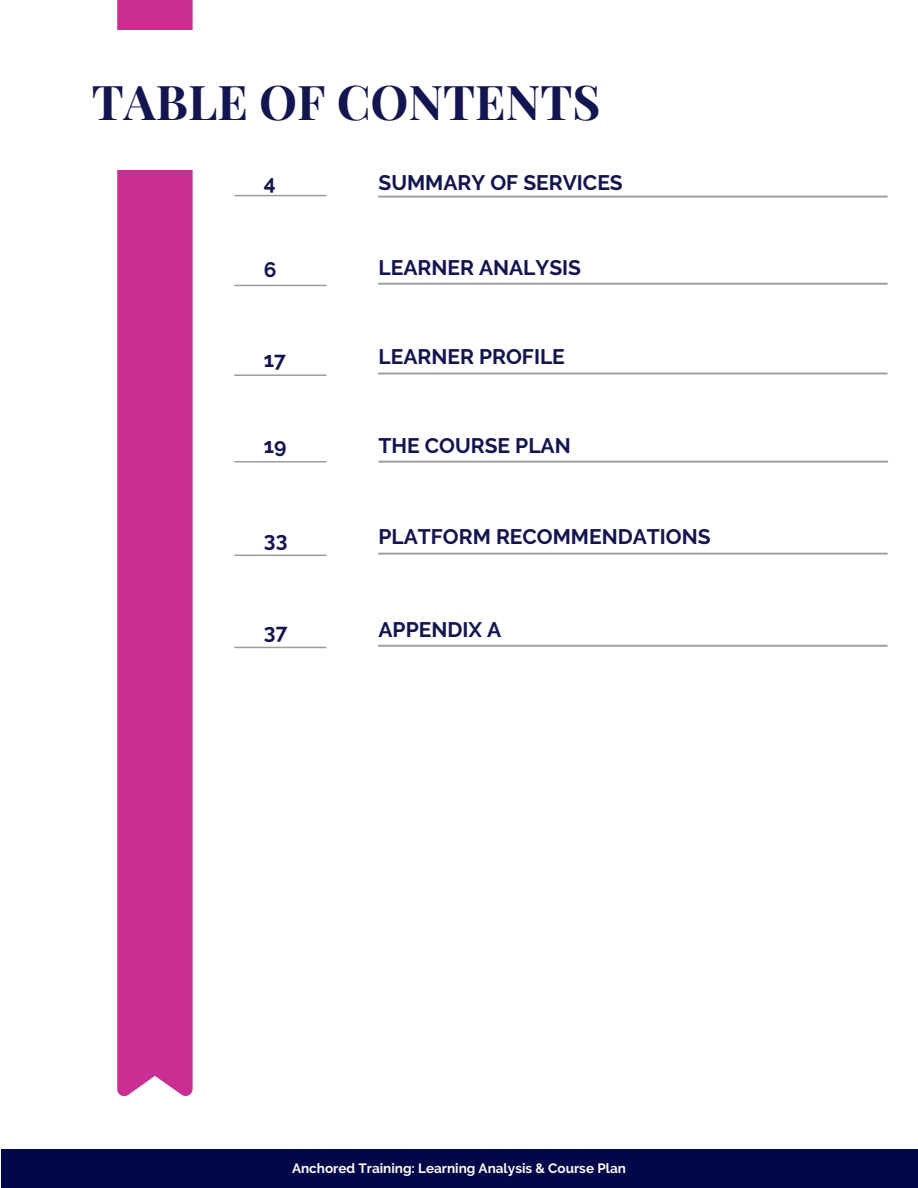
<style>
.page{position:relative;width:918px;height:1188px;background:#fff}
.page>*{position:absolute;margin:0;border:0;box-sizing:border-box;transform-origin:0 0}
.t1{font:700 48px "Playfair Display";color:#131551}
.t2{font:700 21px "Raleway";color:#131551}
.t3{font:700 13.5px "Raleway";color:#fff8f8}
</style>
<div class="page">
<div style="left:1px;top:1149px;width:917px;height:39px;background:#000849"></div>
<div style="left:117px;top:0;width:76px;height:1097px;background:#ca2e93"></div>
<div style="left:51px;top:30px;width:606px;height:140px;background:#fff"></div>
<svg style="left:378px;top:196px;width:510px;height:2px"></svg>
<svg style="left:234px;top:195px;width:92px;height:1px"></svg>
<svg style="left:234px;top:285px;width:92px;height:1px"></svg>
<svg style="left:234px;top:461px;width:92px;height:1px"></svg>
<svg style="left:378px;top:283px;width:510px;height:2px"></svg>
<svg style="left:379px;top:461px;width:509px;height:2px"></svg>
<svg style="left:234px;top:555px;width:92px;height:1px"></svg>
<svg style="left:378px;top:553px;width:510px;height:2px"></svg>
<svg style="left:234px;top:374px;width:92px;height:2px"></svg>
<svg style="left:378px;top:373px;width:510px;height:1px"></svg>
<svg style="left:234px;top:647px;width:92px;height:1px"></svg>
<svg style="left:378px;top:645px;width:510px;height:2px"></svg>
<h1 class="t1" style="left:92px;top:68px;width:510px">TABLE OF CONTENTS</h1>
<p class="t2" style="left:264px;top:170px;width:13px">4</p>
<p class="t2" style="left:379px;top:170px;width:246px">SUMMARY OF SERVICES</p>
<p class="t2" style="left:264px;top:258px;width:14px">6</p>
<p class="t2" style="left:379px;top:255px;width:204px">LEARNER ANALYSIS</p>
<p class="t2" style="left:264px;top:347px;width:24px">17</p>
<p class="t2" style="left:379px;top:345px;width:188px">LEARNER PROFILE</p>
<p class="t2" style="left:264px;top:434px;width:24px">19</p>
<p class="t2" style="left:379px;top:434px;width:194px">THE COURSE PLAN</p>
<p class="t2" style="left:264px;top:527px;width:25px">33</p>
<p class="t2" style="left:379px;top:525px;width:334px">PLATFORM RECOMMENDATIONS</p>
<p class="t2" style="left:264px;top:620px;width:25px">37</p>
<p class="t2" style="left:379px;top:617px;width:124px">APPENDIX A</p>
<p class="t3" style="left:292px;top:1160px;width:335px">Anchored Training: Learning Analysis &amp; Course Plan</p>
</div>
